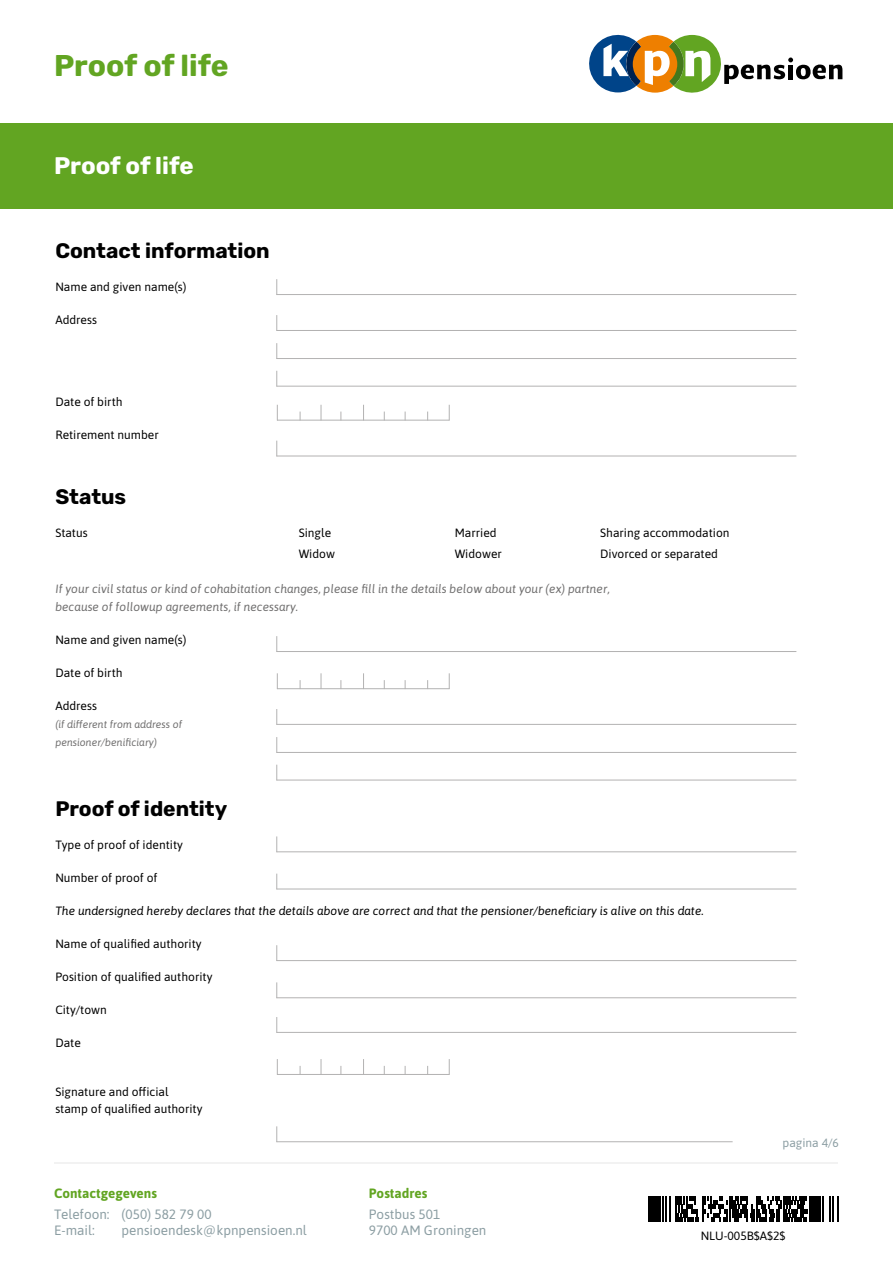
<style>
.page{position:relative;width:893px;height:1263px;background:#fff}
.page>*{position:absolute;margin:0;border:0;box-sizing:border-box;transform-origin:0 0}
.t1{font:700 30px "Rubik";color:#62a522}
.t2{font:700 24px "Rubik";color:#fff}
.t3{font:700 21px "Rubik";color:#000}
.t4{font:13.5px/16.2px "Asap";color:#8c9ea3}
.t5{font:700 13.5px "Asap";color:#62a522}
.t6{font:12px/16.5px "Asap";color:#000}
.t7{font:italic 12px/18px "Asap";color:#706f6f}
.t8{font:italic 12px "Asap";color:#000}
.t9{font:12px "Asap";color:#8c9ea3}
.t10{font:italic 10.5px/18px "Asap";color:#706f6f}
</style>
<div class="page">
<hr style="left:54px;top:1162px;width:784px;height:2px;background:#f2f2f2">
<div style="left:0;top:123px;width:893px;height:86px;background:#62a522"></div>
<svg style="left:589px;top:34px;width:253px;height:59px"></svg>
<hr style="left:276px;top:294px;width:520px;height:1px;background:#b3b2b2">
<svg style="left:276px;top:279px;width:1px;height:16px"></svg>
<hr style="left:276px;top:330px;width:520px;height:1px;background:#b3b2b2">
<svg style="left:276px;top:315px;width:1px;height:16px"></svg>
<hr style="left:276px;top:724px;width:520px;height:1px;background:#b3b2b2">
<svg style="left:276px;top:709px;width:1px;height:16px"></svg>
<hr style="left:276px;top:358px;width:520px;height:1px;background:#b3b2b2">
<svg style="left:276px;top:343px;width:1px;height:16px"></svg>
<hr style="left:276px;top:752px;width:520px;height:1px;background:#b3b2b2">
<svg style="left:276px;top:737px;width:1px;height:16px"></svg>
<hr style="left:276px;top:386px;width:520px;height:1px;background:#b3b2b2">
<svg style="left:276px;top:371px;width:1px;height:15px"></svg>
<hr style="left:276px;top:780px;width:520px;height:1px;background:#b3b2b2">
<svg style="left:276px;top:765px;width:1px;height:15px"></svg>
<hr style="left:276px;top:851px;width:520px;height:1px;background:#b3b2b2">
<svg style="left:276px;top:836px;width:1px;height:16px"></svg>
<hr style="left:276px;top:960px;width:520px;height:1px;background:#b3b2b2">
<svg style="left:276px;top:945px;width:1px;height:16px"></svg>
<hr style="left:276px;top:889px;width:520px;height:1px;background:#b3b2b2">
<svg style="left:276px;top:874px;width:1px;height:15px"></svg>
<hr style="left:276px;top:997px;width:520px;height:1px;background:#b3b2b2">
<svg style="left:276px;top:982px;width:1px;height:16px"></svg>
<hr style="left:276px;top:1032px;width:520px;height:1px;background:#b3b2b2">
<svg style="left:276px;top:1017px;width:1px;height:16px"></svg>
<hr style="left:276px;top:1141px;width:457px;height:1px;background:#b3b2b2">
<svg style="left:276px;top:1126px;width:1px;height:16px"></svg>
<hr style="left:276px;top:651px;width:520px;height:1px;background:#b3b2b2">
<svg style="left:276px;top:636px;width:1px;height:16px"></svg>
<hr style="left:276px;top:456px;width:520px;height:1px;background:#b3b2b2">
<svg style="left:276px;top:441px;width:1px;height:15px"></svg>
<hr style="left:277px;top:420px;width:172px;height:1px;background:#b3b2b2">
<svg style="left:277px;top:405px;width:1px;height:15px"></svg>
<svg style="left:449px;top:405px;width:1px;height:15px"></svg>
<svg style="left:363px;top:405px;width:1px;height:15px"></svg>
<svg style="left:321px;top:405px;width:1px;height:15px"></svg>
<hr style="left:277px;top:688px;width:172px;height:1px;background:#b3b2b2">
<svg style="left:277px;top:673px;width:1px;height:15px"></svg>
<svg style="left:449px;top:673px;width:1px;height:16px"></svg>
<svg style="left:363px;top:673px;width:1px;height:15px"></svg>
<svg style="left:321px;top:673px;width:1px;height:15px"></svg>
<hr style="left:277px;top:1074px;width:172px;height:1px;background:#b3b2b2">
<svg style="left:277px;top:1059px;width:1px;height:15px"></svg>
<svg style="left:449px;top:1059px;width:1px;height:16px"></svg>
<svg style="left:363px;top:1059px;width:1px;height:15px"></svg>
<svg style="left:321px;top:1059px;width:1px;height:15px"></svg>
<svg style="left:648px;top:1196px;width:190px;height:26px"></svg>
<div style="left:648px;top:1196px;width:13px;height:25px;background:#000"></div>
<hr style="left:662px;top:1196px;width:2px;height:25px;background:#000">
<div style="left:810px;top:1196px;width:11px;height:25px;background:#000"></div>
<svg style="left:666px;top:1196px;width:142px;height:25px"></svg>
<svg style="left:823px;top:1196px;width:15px;height:25px"></svg>
<h1 class="t1" style="left:54px;top:48px;width:176px">Proof of life</h1>
<h2 class="t2" style="left:54px;top:152px;width:141px">Proof of life</h2>
<h3 class="t3" style="left:55px;top:238px;width:216px">Contact information</h3>
<p class="t6" style="left:55px;top:278px;width:133px">Name and given name(s)</p>
<p class="t6" style="left:55px;top:311px;width:43px">Address</p>
<p class="t6" style="left:55px;top:393px;width:69px">Date of birth</p>
<p class="t6" style="left:55px;top:426px;width:105px">Retirement number</p>
<h3 class="t3" style="left:55px;top:485px;width:72px">Status</h3>
<p class="t6" style="left:55px;top:524px;width:34px">Status</p>
<p class="t6" style="left:299px;top:524px;width:34px">Single</p>
<p class="t6" style="left:455px;top:524px;width:43px">Married</p>
<p class="t6" style="left:600px;top:524px;width:131px">Sharing accommodation</p>
<p class="t6" style="left:299px;top:545px;width:38px">Widow</p>
<p class="t6" style="left:455px;top:545px;width:49px">Widower</p>
<p class="t6" style="left:600px;top:545px;width:119px">Divorced or separated</p>
<p class="t7" style="left:55px;top:579px;width:556px">If your civil status or kind of cohabitation changes, please fill in the details below about your (ex) partner, because of followup agreements, if necessary.</p>
<p class="t6" style="left:55px;top:631px;width:133px">Name and given name(s)</p>
<p class="t6" style="left:55px;top:664px;width:69px">Date of birth</p>
<p class="t6" style="left:55px;top:697px;width:43px">Address</p>
<p class="t10" style="left:55px;top:715px;width:128px">(if different from address of pensioner/benificiary)</p>
<h3 class="t3" style="left:55px;top:796px;width:173px">Proof of identity</h3>
<p class="t6" style="left:55px;top:836px;width:129px">Type of proof of identity</p>
<p class="t6" style="left:55px;top:869px;width:104px">Number of proof of</p>
<p class="t8" style="left:55px;top:903px;width:650px">The undersigned hereby declares that the details above are correct and that the pensioner/beneficiary is alive on this date.</p>
<p class="t6" style="left:55px;top:935px;width:148px">Name of qualified authority</p>
<p class="t6" style="left:55px;top:968px;width:159px">Position of qualified authority</p>
<p class="t6" style="left:55px;top:1001px;width:53px">City/town</p>
<p class="t6" style="left:55px;top:1034px;width:27px">Date</p>
<p class="t6" style="left:55px;top:1083px;width:149px">Signature and official stamp of qualified authority</p>
<p class="t5" style="left:54px;top:1184px;width:104px">Contactgegevens</p>
<p class="t4" style="left:54px;top:1205px;width:159px">Telefoon: (050) 582 79 00<br>E-mail:</p>
<p class="t4" style="left:122px;top:1221px;width:187px">pensioendesk@kpnpensioen.nl</p>
<p class="t5" style="left:369px;top:1184px;width:60px">Postadres</p>
<p class="t4" style="left:369px;top:1205px;width:119px">Postbus 501<br>9700 AM Groningen</p>
<p class="t9" style="left:782px;top:1134px;width:58px">pagina 4/6</p>
<p class="t6" style="left:701px;top:1227px;width:86px">NLU-005B$A$2$</p>
</div>
